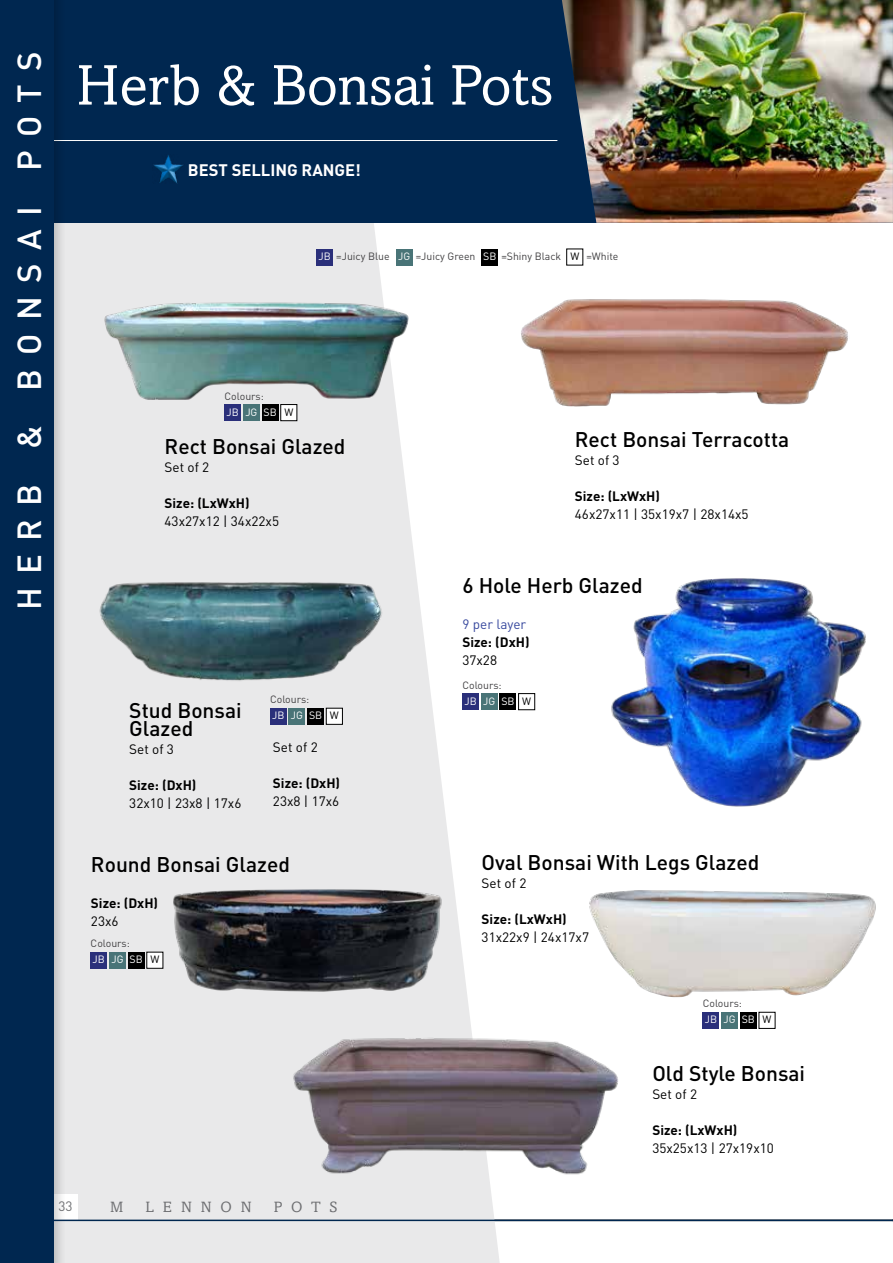
<style>
.page{position:relative;width:893px;height:1263px;background:#fff}
.page>*{position:absolute;margin:0;border:0;box-sizing:border-box;transform-origin:0 0}
.t1{font:57.3px "Amasis MTW1 G";color:#fff}
.t2{font:500 33px "DIN Pro";letter-spacing:.41em;color:#fff}
.t3{font:500 21px/18px "DIN Pro";color:#000}
.t4{font:700 16.5px "DIN Pro";color:#fff}
.t5{font:15px "Amasis MTW1 G";letter-spacing:.6em;color:#6d6e71}
.t6{font:13.5px "DIN Pro";color:#000}
.t7{font:700 13.5px "DIN Pro";color:#000}
.t8{font:13.5px "DIN Pro";color:#38499e}
.t9{font:13.5px "DIN Pro";color:#6d6e71}
.t10{font:10.5px/15.9px "DIN Pro";color:#414042}
.s1{color:#fff}
.s2{color:#000}
</style>
<div class="page">
<svg style="left:66px;top:222px;width:434px;height:1041px;fill:#e9e9ea"></svg>
<div style="left:0;top:0;width:893px;height:222px;background:#002750"></div>
<hr style="left:0;top:140px;width:557px;height:1px;background:#fff">
<div style="left:53px;top:1194px;width:25px;height:26px;background:#fff"></div>
<div style="left:0;top:0;width:66px;height:1263px;background:#000;opacity:.2"></div>
<div style="left:0;top:0;width:53px;height:1263px;background:#002750"></div>
<img style="left:90px;top:287px;width:332px;height:126px">
<img style="left:521px;top:299px;width:327px;height:108px">
<img style="left:83px;top:570px;width:307px;height:120px">
<img style="left:286px;top:1030px;width:332px;height:153px">
<img style="left:611px;top:578px;width:255px;height:229px">
<hr style="left:0;top:1219px;width:893px;height:2px;background:#002750">
<div style="left:225px;top:404px;width:16px;height:17px;background:#2a2f7a"></div>
<div style="left:243px;top:404px;width:16px;height:17px;background:#497477"></div>
<div style="left:262px;top:404px;width:16px;height:17px;background:#000"></div>
<div style="left:281px;top:404px;width:16px;height:17px;background:#fff"></div>
<div style="left:281px;top:404px;width:16px;height:17px;border:1px solid #000"></div>
<div style="left:317px;top:249px;width:16px;height:16px;background:#2a2f7a"></div>
<div style="left:396px;top:249px;width:16px;height:16px;background:#497477"></div>
<div style="left:482px;top:249px;width:16px;height:16px;background:#000"></div>
<div style="left:566px;top:249px;width:17px;height:16px;border:1px solid #000"></div>
<div style="left:270px;top:708px;width:16px;height:16px;background:#2a2f7a"></div>
<div style="left:289px;top:708px;width:16px;height:16px;background:#497477"></div>
<div style="left:308px;top:708px;width:16px;height:16px;background:#000"></div>
<div style="left:326px;top:708px;width:16px;height:16px;background:#fff"></div>
<div style="left:326px;top:708px;width:17px;height:16px;border:1px solid #000"></div>
<img style="left:589px;top:890px;width:287px;height:108px">
<img style="left:146px;top:863px;width:314px;height:142px">
<div style="left:91px;top:952px;width:16px;height:16px;background:#2a2f7a"></div>
<div style="left:109px;top:952px;width:17px;height:16px;background:#497477"></div>
<div style="left:128px;top:952px;width:16px;height:16px;background:#000"></div>
<div style="left:147px;top:952px;width:16px;height:16px;background:#fff"></div>
<div style="left:703px;top:1012px;width:16px;height:16px;background:#2a2f7a"></div>
<div style="left:721px;top:1012px;width:17px;height:16px;background:#497477"></div>
<div style="left:740px;top:1012px;width:16px;height:16px;background:#000"></div>
<img style="left:562px;top:0;width:331px;height:223px">
<div style="left:462px;top:694px;width:17px;height:16px;background:#2a2f7a"></div>
<div style="left:481px;top:694px;width:16px;height:16px;background:#497477"></div>
<div style="left:500px;top:694px;width:16px;height:16px;background:#000"></div>
<div style="left:518px;top:693px;width:17px;height:17px;border:1px solid #000"></div>
<img style="left:154px;top:155px;width:29px;height:28px">
<h2 class="t2" style="left:7px;top:610px;width:560px;rotate:-90deg">HERB &amp; BONSAI POTS</h2>
<h1 class="t1" style="left:76px;top:52px;width:479px">Herb &amp; Bonsai Pots</h1>
<p class="t4" style="left:188px;top:158px;width:174px">BEST SELLING RANGE!</p>
<p class="t10" style="left:319px;top:248px;width:301px"><span class="s1">JB</span> =Juicy Blue <span class="s1">JG</span> =Juicy Green <span class="s1">SB</span> =Shiny Black <span class="s2">W</span> =White</p>
<p class="t10" style="left:225px;top:387px;width:70px">Colours:<br><span class="s1">JB JG SB</span> <span class="s2">W</span></p>
<h3 class="t3" style="left:165px;top:437px;width:182px">Rect Bonsai Glazed</h3>
<p class="t6" style="left:165px;top:458px;width:46px">Set of 2</p>
<p class="t7" style="left:165px;top:494px;width:87px">Size: (LxWxH)</p>
<p class="t6" style="left:165px;top:512px;width:116px">43x27x12 | 34x22x5</p>
<h3 class="t3" style="left:129px;top:701px;width:114px">Stud Bonsai<br>Glazed</h3>
<p class="t6" style="left:129px;top:740px;width:46px">Set of 3</p>
<p class="t7" style="left:129px;top:776px;width:69px">Size: (DxH)</p>
<p class="t6" style="left:129px;top:794px;width:114px">32x10 | 23x8 | 17x6</p>
<p class="t10" style="left:270px;top:691px;width:70px">Colours:<br><span class="s1">JB JG SB</span> <span class="s2">W</span></p>
<p class="t6" style="left:273px;top:738px;width:46px">Set of 2</p>
<p class="t7" style="left:273px;top:774px;width:69px">Size: (DxH)</p>
<p class="t6" style="left:273px;top:792px;width:68px">23x8 | 17x6</p>
<h3 class="t3" style="left:91px;top:854px;width:200px">Round Bonsai Glazed</h3>
<p class="t7" style="left:91px;top:894px;width:69px">Size: (DxH)</p>
<p class="t6" style="left:91px;top:912px;width:29px">23x6</p>
<p class="t10" style="left:91px;top:935px;width:70px">Colours:<br><span class="s1">JB JG SB</span> <span class="s2">W</span></p>
<h3 class="t3" style="left:575px;top:430px;width:216px">Rect Bonsai Terracotta</h3>
<p class="t6" style="left:575px;top:451px;width:46px">Set of 3</p>
<p class="t7" style="left:575px;top:487px;width:87px">Size: (LxWxH)</p>
<p class="t6" style="left:575px;top:505px;width:175px">46x27x11 | 35x19x7 | 28x14x5</p>
<h3 class="t3" style="left:462px;top:576px;width:182px">6 Hole Herb Glazed</h3>
<p class="t8" style="left:462px;top:615px;width:65px">9 per layer</p>
<p class="t7" style="left:462px;top:633px;width:69px">Size: (DxH)</p>
<p class="t6" style="left:462px;top:651px;width:36px">37x28</p>
<p class="t10" style="left:462px;top:676px;width:70px">Colours:<br><span class="s1">JB JG SB</span> <span class="s2">W</span></p>
<h3 class="t3" style="left:482px;top:853px;width:279px">Oval Bonsai With Legs Glazed</h3>
<p class="t6" style="left:482px;top:874px;width:46px">Set of 2</p>
<p class="t7" style="left:482px;top:910px;width:87px">Size: (LxWxH)</p>
<p class="t6" style="left:482px;top:928px;width:109px">31x22x9 | 24x17x7</p>
<p class="t10" style="left:703px;top:995px;width:70px">Colours:<br><span class="s1">JB JG SB</span> <span class="s2">W</span></p>
<h3 class="t3" style="left:652px;top:1064px;width:154px">Old Style Bonsai</h3>
<p class="t6" style="left:652px;top:1085px;width:46px">Set of 2</p>
<p class="t7" style="left:652px;top:1121px;width:87px">Size: (LxWxH)</p>
<p class="t6" style="left:652px;top:1139px;width:123px">35x25x13 | 27x19x10</p>
<p class="t9" style="left:58px;top:1197px;width:16px">33</p>
<p class="t5" style="left:110px;top:1198px;width:15px">M</p>
<p class="t5" style="left:145px;top:1198px;width:108px">LENNON</p>
<p class="t5" style="left:274px;top:1198px;width:65px">POTS</p>
</div>
